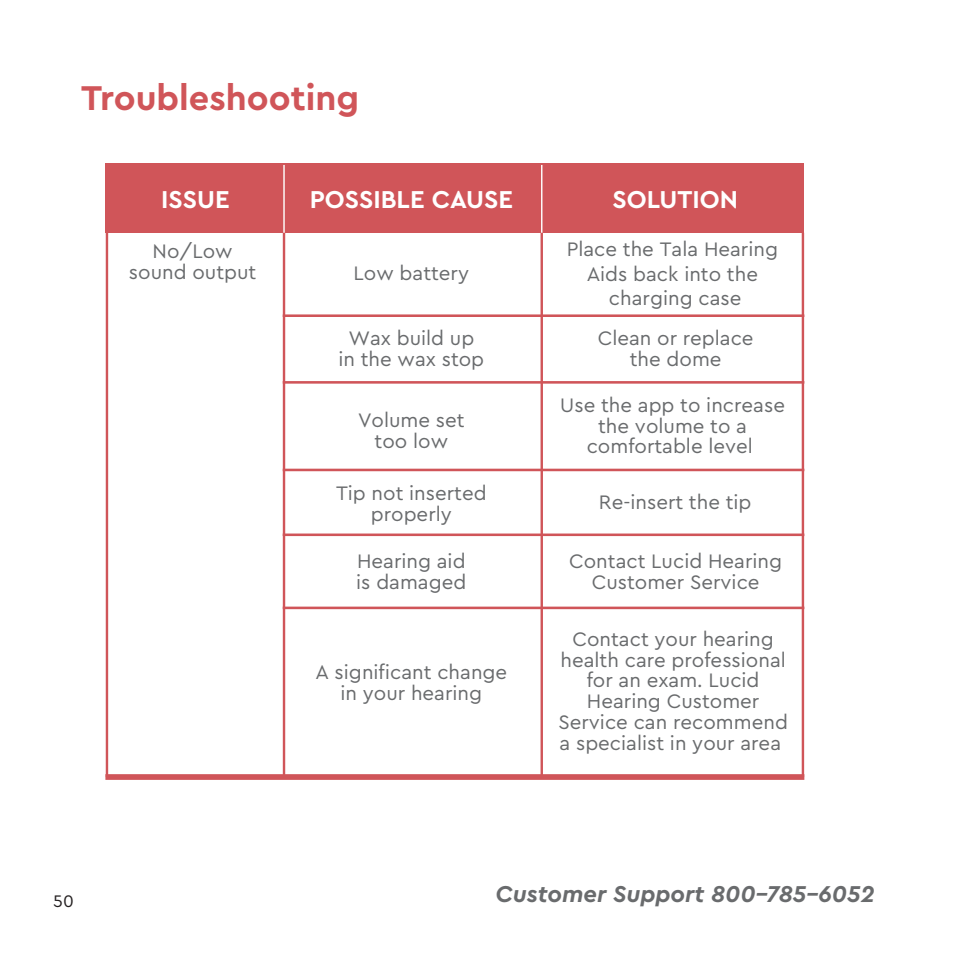
<style>
.page{position:relative;width:953px;height:953px;background:#fff}
.page>*{position:absolute;margin:0;border:0;box-sizing:border-box;transform-origin:0 0}
.t1{font:700 36px "Cera PRO";color:#d05559}
.t2{font:700 25.5px "Cera PRO";color:#fff}
.t3{font:italic 700 24px "Cera Pro";color:#696b6d}
.t4{font:20.4px/20.7px "Cera PRO";color:#696b6d;text-align:center}
.t5{font:17.4px "Cera PRO";color:#231f20}
</style>
<div class="page">
<div style="left:105px;top:164px;width:699px;height:69px;background:#d05559"></div>
<hr style="left:283px;top:233px;width:2px;height:544px;background:#d05559">
<hr style="left:106px;top:233px;width:2px;height:544px;background:#d05559">
<hr style="left:540px;top:233px;width:3px;height:544px;background:#d05559">
<hr style="left:801px;top:233px;width:3px;height:544px;background:#d05559">
<hr style="left:283px;top:165px;width:2px;height:68px;background:#fff">
<hr style="left:541px;top:165px;width:1px;height:68px;background:#fff">
<hr style="left:283px;top:314px;width:521px;height:3px;background:#d05559">
<hr style="left:283px;top:381px;width:521px;height:2px;background:#d05559">
<hr style="left:283px;top:468px;width:521px;height:3px;background:#d05559">
<hr style="left:283px;top:533px;width:521px;height:3px;background:#d05559">
<hr style="left:283px;top:606px;width:521px;height:3px;background:#d05559">
<div style="left:105px;top:774px;width:699px;height:5px;background:#d05559"></div>
<h1 class="t1" style="left:81px;top:74px;width:279px">Troubleshooting</h1>
<p class="t2" style="left:161px;top:183px;width:70px">ISSUE</p>
<p class="t2" style="left:310px;top:183px;width:205px">POSSIBLE CAUSE</p>
<p class="t2" style="left:612px;top:183px;width:127px">SOLUTION</p>
<p class="t4" style="left:129px;top:240px;width:129px">No/Low sound output</p>
<p class="t4" style="left:566px;top:236px;width:213px;line-height:24.6px">Place the Tala Hearing<br>Aids back into the charging case</p>
<p class="t4" style="left:353px;top:261px;width:117px">Low battery</p>
<p class="t4" style="left:338px;top:327px;width:147px">Wax build up in the wax stop</p>
<p class="t4" style="left:597px;top:327px;width:157px">Clean or replace the dome</p>
<p class="t4" style="left:358px;top:409px;width:108px">Volume set too low</p>
<p class="t4" style="left:560px;top:393px;width:226px">Use the app to increase the volume to a comfortable level</p>
<p class="t4" style="left:336px;top:482px;width:152px">Tip not inserted properly</p>
<p class="t4" style="left:599px;top:491px;width:154px">Re-insert the tip</p>
<p class="t4" style="left:356px;top:550px;width:112px;text-align:left">Hearing aid is damaged</p>
<p class="t4" style="left:569px;top:550px;width:214px">Contact Lucid Hearing<br>Customer Service</p>
<p class="t4" style="left:315px;top:661px;width:193px">A significant change in your hearing</p>
<p class="t4" style="left:558px;top:627px;width:231px">Contact your hearing health care professional for an exam. Lucid<br>Hearing Customer<br>Service can recommend a specialist in your area</p>
<p class="t5" style="left:53px;top:889px;width:22px">50</p>
<p class="t3" style="left:495px;top:878px;width:380px">Customer Support 800-785-6052</p>
</div>
